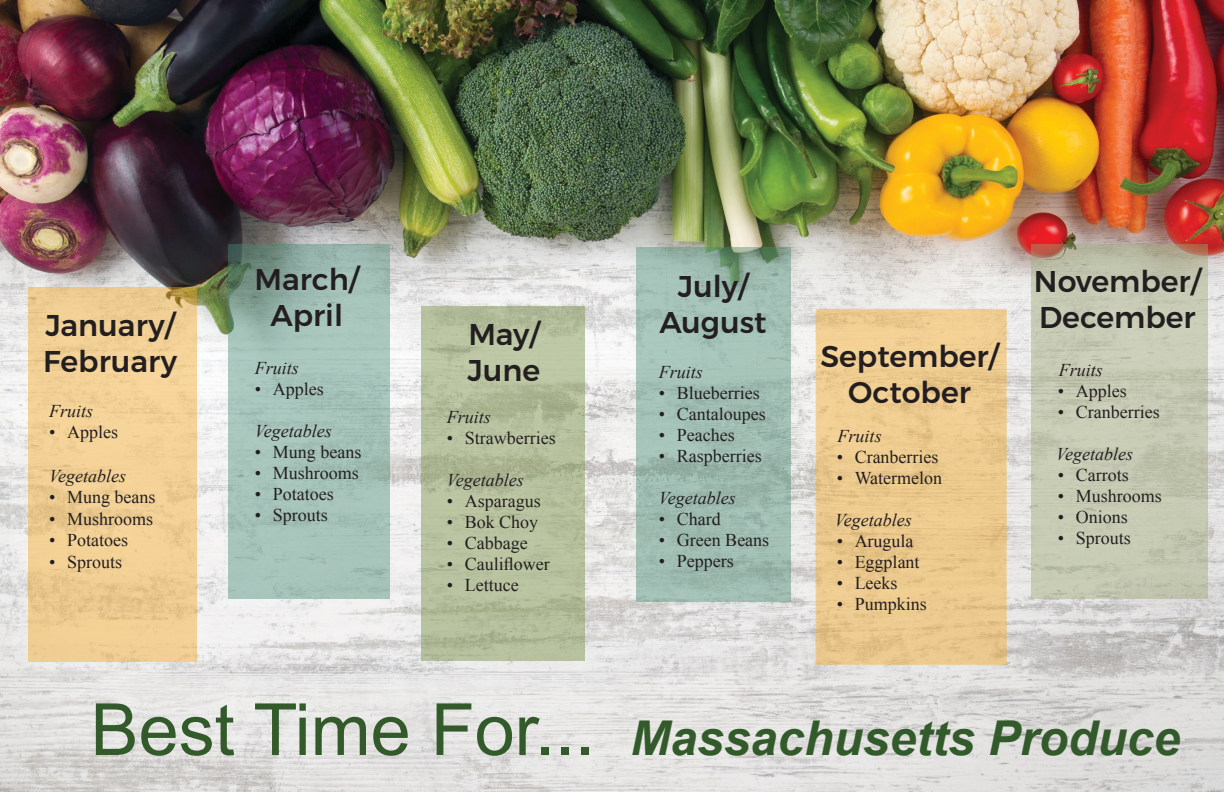
<style>
.page{position:relative;width:1224px;height:792px;background:#fff}
.page>*{position:absolute;margin:0;border:0;box-sizing:border-box;transform-origin:0 0}
.t1{font:72px "Arial";color:#335a2b}
.t2{font:italic 700 48px "Arial";color:#335a2b}
.t3{font:500 30px/36px "Montserrat";color:#231f20;text-align:center}
.t4{font:18px "Times New Roman";color:#231f20}
.t5{font:italic 18px "Times New Roman";color:#231f20}
</style>
<div class="page">
<img style="left:0;top:0;width:1224px;height:792px">
<svg style="left:410px;top:418px;width:11px;height:18px"></svg>
<svg style="left:228px;top:244px;width:162px;height:355px;background:#a0bdb3"></svg>
<svg style="left:637px;top:247px;width:154px;height:355px;background:#9ebbb0"></svg>
<svg style="left:816px;top:309px;width:191px;height:356px;background:#ebc98d"></svg>
<svg style="left:421px;top:306px;width:164px;height:355px;background:#b4be9b"></svg>
<div style="left:28px;top:287px;width:168px;height:375px;background:linear-gradient(to bottom,#f0cf94,#efcd92)"></div>
<svg style="left:1031px;top:244px;width:177px;height:355px;background:#c3c6af"></svg>
<p class="t3" style="left:254px;top:259px;width:106px">March/<br>April</p>
<p class="t3" style="left:660px;top:266px;width:109px">July/<br>August</p>
<p class="t3" style="left:43px;top:305px;width:136px;text-align:left">January/<br>February</p>
<p class="t3" style="left:468px;top:314px;width:73px">May/</p>
<p class="t3" style="left:468px;top:350px;width:74px">June</p>
<p class="t5" style="left:255px;top:355px;width:46px">Fruits</p>
<p class="t4" style="left:255px;top:376px;width:70px">• Apples</p>
<p class="t5" style="left:255px;top:418px;width:78px">Vegetables</p>
<p class="t4" style="left:255px;top:439px;width:108px">• Mung beans</p>
<p class="t4" style="left:255px;top:460px;width:106px">• Mushrooms</p>
<p class="t4" style="left:255px;top:481px;width:81px">• Potatoes</p>
<p class="t4" style="left:255px;top:502px;width:75px">• Sprouts</p>
<p class="t5" style="left:659px;top:360px;width:46px">Fruits</p>
<p class="t4" style="left:659px;top:381px;width:102px">• Blueberries</p>
<p class="t4" style="left:659px;top:402px;width:108px">• Cantaloupes</p>
<p class="t4" style="left:659px;top:423px;width:77px">• Peaches</p>
<p class="t4" style="left:659px;top:444px;width:104px">• Raspberries</p>
<p class="t5" style="left:659px;top:486px;width:78px">Vegetables</p>
<p class="t4" style="left:659px;top:507px;width:63px">• Chard</p>
<p class="t4" style="left:659px;top:528px;width:112px">• Green Beans</p>
<p class="t4" style="left:659px;top:549px;width:76px">• Peppers</p>
<p class="t5" style="left:49px;top:398px;width:46px">Fruits</p>
<p class="t4" style="left:49px;top:420px;width:70px">• Apples</p>
<p class="t5" style="left:49px;top:463px;width:78px">Vegetables</p>
<p class="t4" style="left:49px;top:485px;width:108px">• Mung beans</p>
<p class="t4" style="left:49px;top:507px;width:106px">• Mushrooms</p>
<p class="t4" style="left:49px;top:528px;width:81px">• Potatoes</p>
<p class="t4" style="left:49px;top:550px;width:75px">• Sprouts</p>
<p class="t5" style="left:447px;top:405px;width:46px">Fruits</p>
<p class="t4" style="left:447px;top:426px;width:110px">• Strawberries</p>
<p class="t5" style="left:447px;top:468px;width:78px">Vegetables</p>
<p class="t4" style="left:447px;top:489px;width:95px">• Asparagus</p>
<p class="t4" style="left:447px;top:510px;width:93px">• Bok Choy</p>
<p class="t4" style="left:447px;top:531px;width:82px">• Cabbage</p>
<p class="t4" style="left:447px;top:552px;width:104px">• Cauliflower</p>
<p class="t4" style="left:447px;top:573px;width:73px">• Lettuce</p>
<p class="t3" style="left:820px;top:336px;width:180px">September/<br>October</p>
<p class="t5" style="left:838px;top:424px;width:46px">Fruits</p>
<p class="t4" style="left:837px;top:445px;width:103px">• Cranberries</p>
<p class="t4" style="left:837px;top:466px;width:107px">• Watermelon</p>
<p class="t5" style="left:835px;top:508px;width:78px">Vegetables</p>
<p class="t4" style="left:837px;top:529px;width:78px">• Arugula</p>
<p class="t4" style="left:837px;top:550px;width:84px">• Eggplant</p>
<p class="t4" style="left:837px;top:571px;width:62px">• Leeks</p>
<p class="t4" style="left:837px;top:592px;width:92px">• Pumpkins</p>
<p class="t3" style="left:1034px;top:261px;width:168px;text-align:left">November/<br>December</p>
<p class="t5" style="left:1059px;top:358px;width:46px">Fruits</p>
<p class="t4" style="left:1058px;top:379px;width:70px">• Apples</p>
<p class="t4" style="left:1058px;top:400px;width:103px">• Cranberries</p>
<p class="t5" style="left:1056px;top:442px;width:78px">Vegetables</p>
<p class="t4" style="left:1058px;top:463px;width:72px">• Carrots</p>
<p class="t4" style="left:1058px;top:484px;width:106px">• Mushrooms</p>
<p class="t4" style="left:1058px;top:505px;width:72px">• Onions</p>
<p class="t4" style="left:1058px;top:526px;width:75px">• Sprouts</p>
<p class="t1" style="left:91px;top:683px;width:506px">Best Time For...</p>
<p class="t2" style="left:631px;top:706px;width:551px">Massachusetts Produce</p>
</div>
